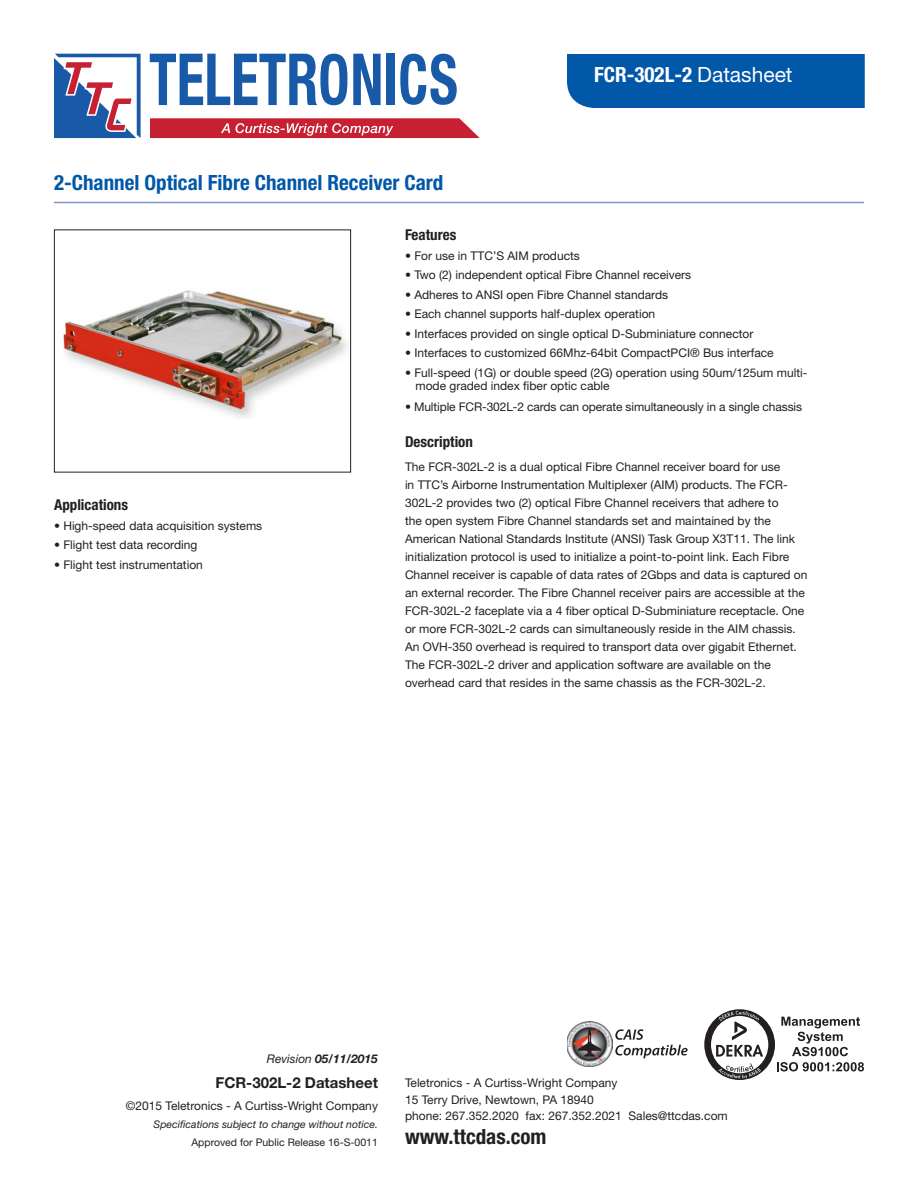
<style>
.page{position:relative;width:918px;height:1188px;background:#fff}
.page>*{position:absolute;margin:0;border:0;box-sizing:border-box;transform-origin:0 0}
.t1{font:700 condensed 21px "Helvetica Neue LT Std";color:#0157a8}
.t2{font:700 condensed 21px "Helvetica Neue LT Std";color:#fff}
.t3{font:700 condensed 21px "Helvetica Neue LT Std";color:#231f20}
.t4{font:700 condensed 15px "Helvetica Neue LT Std";color:#231f20}
.t5{font:700 15px "Helvetica Neue LT Std";color:#231f20}
.t6{font:12px/18px "Helvetica Neue LT Std";color:#231f20}
.t7{font:italic 700 12px "Helvetica Neue LT Std";color:#231f20}
.t8{font:italic 10.5px "Helvetica Neue LT Std";color:#231f20}
.t9{font:10.5px "Helvetica Neue LT Std";color:#231f20}
.s1{font-weight:400;font-stretch:normal}
.s2{font-weight:400}
</style>
<div class="page">
<div style="left:567px;top:54px;width:298px;height:54px;background:#0157a8"></div>
<hr style="left:54px;top:202px;width:810px;height:1px;background:#8295cb">
<img style="left:63px;top:290px;width:284px;height:128px">
<div style="left:54px;top:230px;width:297px;height:242px;border:1px solid #231f20"></div>
<img style="left:567px;top:1021px;width:45px;height:46px">
<svg style="left:615px;top:1029px;width:73px;height:29px"></svg>
<svg style="left:704px;top:1009px;width:160px;height:71px"></svg>
<svg style="left:54px;top:54px;width:87px;height:84px"></svg>
<svg style="left:150px;top:54px;width:197px;height:51px"></svg>
<svg style="left:353px;top:54px;width:28px;height:51px"></svg>
<div style="left:387px;top:54px;width:8px;height:51px;background:#185aa7"></div>
<svg style="left:400px;top:54px;width:57px;height:51px"></svg>
<svg style="left:150px;top:118px;width:330px;height:20px;background:#ce3d4d"></svg>
<h1 class="t1" style="left:54px;top:170px;width:391px">2-Channel Optical Fibre Channel Receiver Card</h1>
<h1 class="t2" style="left:594px;top:62px;width:200px">FCR-302L-2 <span class="s1">Datasheet</span></h1>
<p class="t4" style="left:54px;top:496px;width:76px">Applications</p>
<p class="t6" style="left:54px;top:516px;width:210px">• High-speed data acquisition systems</p>
<p class="t6" style="left:54px;top:536px;width:145px">• Flight test data recording</p>
<p class="t6" style="left:54px;top:555px;width:150px">• Flight test instrumentation</p>
<p class="t4" style="left:405px;top:226px;width:53px">Features</p>
<p class="t6" style="left:405px;top:246px;width:176px">• For use in TTC’S AIM products</p>
<p class="t6" style="left:405px;top:266px;width:288px">• Two (2) independent optical Fibre Channel receivers</p>
<p class="t6" style="left:405px;top:285px;width:265px">• Adheres to ANSI open Fibre Channel standards</p>
<p class="t6" style="left:405px;top:305px;width:252px">• Each channel supports half-duplex operation</p>
<p class="t6" style="left:405px;top:324px;width:350px">• Interfaces provided on single optical D-Subminiature connector</p>
<p class="t6" style="left:405px;top:344px;width:370px">• Interfaces to customized 66Mhz-64bit CompactPCI® Bus interface</p>
<p class="t6" style="left:416px;top:366px;width:394px;line-height:13.5px;text-indent:-10px">• Full-speed (1G) or double speed (2G) operation using 50um/125um multi&shy;mode graded index fiber optic cable</p>
<p class="t6" style="left:405px;top:398px;width:399px">• Multiple FCR-302L-2 cards can operate simultaneously in a single chassis</p>
<p class="t4" style="left:405px;top:433px;width:69px">Description</p>
<p class="t6" style="left:405px;top:458px;width:404px">The FCR-302L-2 is a dual optical Fibre Channel receiver board for use<br>in TTC’s Airborne Instrumentation Multiplexer (AIM) products. The FCR-302L-2 provides two (2) optical Fibre Channel receivers that adhere to<br>the open system Fibre Channel standards set and maintained by the American National Standards Institute (ANSI) Task Group X3T11. The link initialization protocol is used to initialize a point-to-point link. Each Fibre Channel receiver is capable of data rates of 2Gbps and data is captured on an external recorder. The Fibre Channel receiver pairs are accessible at the FCR-302L-2 faceplate via a 4 fiber optical D-Subminiature receptacle. One or more FCR-302L-2 cards can simultaneously reside in the AIM chassis.<br>An OVH-350 overhead is required to transport data over gigabit Ethernet.<br>The FCR-302L-2 driver and application software are available on the overhead card that resides in the same chassis as the FCR-302L-2.</p>
<p class="t7" style="left:267px;top:1051px;width:113px"><span class="s2">Revision</span> 05/11/2015</p>
<p class="t5" style="left:215px;top:1073px;width:164px">FCR-302L-2 Datasheet</p>
<p class="t6" style="left:126px;top:1097px;width:254px">©2015 Teletronics - A Curtiss-Wright Company</p>
<p class="t8" style="left:154px;top:1118px;width:226px">Specifications subject to change without notice.</p>
<p class="t9" style="left:191px;top:1136px;width:188px">Approved for Public Release 16-S-0011</p>
<p class="t6" style="left:405px;top:1074px;width:324px;line-height:16.5px">Teletronics - A Curtiss-Wright Company<br>15 Terry Drive, Newtown, PA 18940<br>phone: 267.352.2020 fax: 267.352.2021 Sales@ttcdas.com</p>
<h1 class="t3" style="left:405px;top:1124px;width:143px">www.ttcdas.com</h1>
</div>
